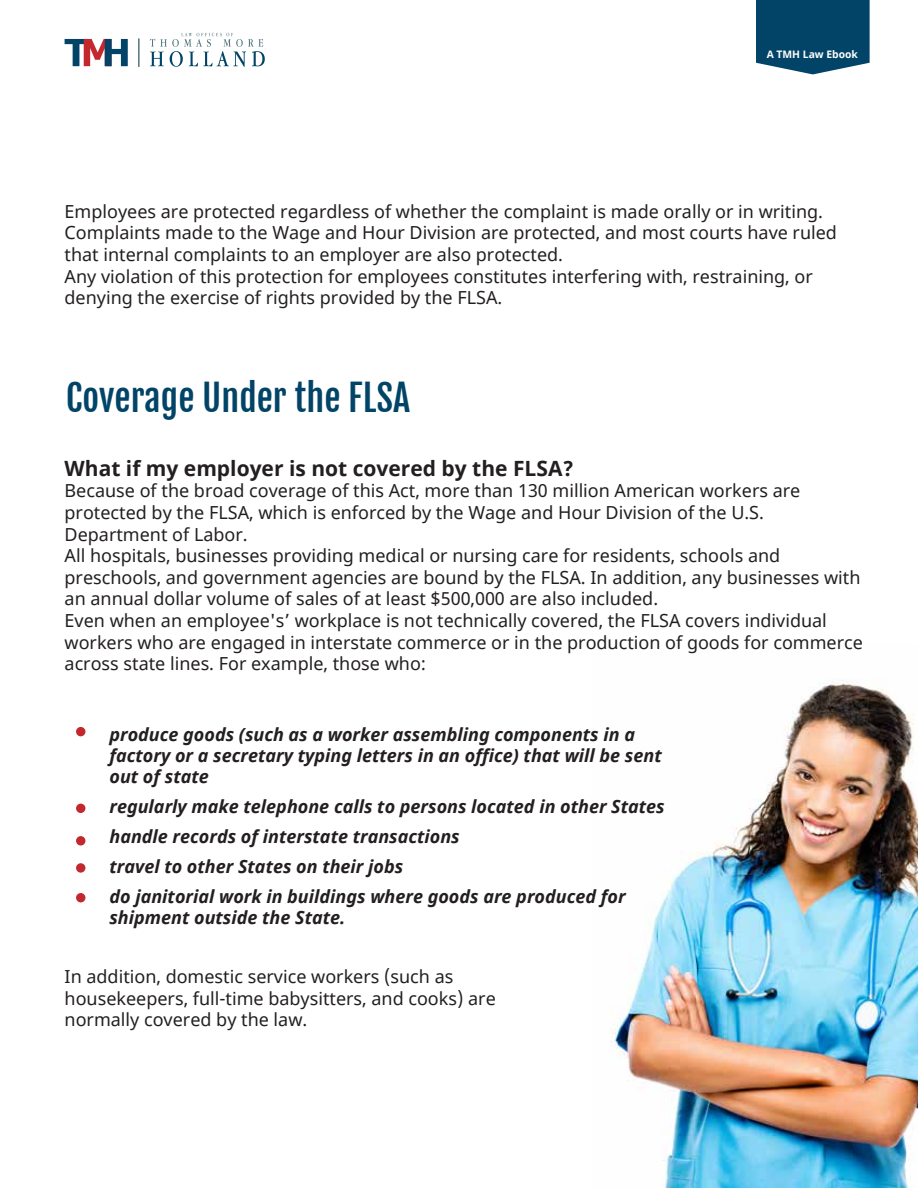
<style>
.page{position:relative;width:918px;height:1188px;background:#fff}
.page>*{position:absolute;margin:0;border:0;box-sizing:border-box;transform-origin:0 0}
.t1{font:36px "Fjalla One";color:#024467}
.t2{font:700 21px "Noto Sans";color:#231f20}
.t3{font:18px/21.6px "Noto Sans";color:#231f20}
.t4{font:italic 700 18px/30px "Noto Sans";color:#231f20}
.t5{font:700 10.35px "Noto Sans";color:#fff}
</style>
<div class="page">
<img style="left:610px;top:680px;width:308px;height:508px">
<svg style="left:65px;top:39px;width:63px;height:27px"></svg>
<hr style="left:138px;top:38px;width:2px;height:29px;background:#547783">
<svg style="left:150px;top:33px;width:115px;height:34px"></svg>
<svg style="left:756px;top:0;width:114px;height:74px;background:#145172"></svg>
<div style="left:76px;top:727px;width:9px;height:9px;background:#c2282d;border-radius:50%"></div>
<div style="left:76px;top:804px;width:9px;height:9px;background:#c2282d;border-radius:50%"></div>
<div style="left:76px;top:836px;width:9px;height:10px;background:#c2282d;border-radius:50%"></div>
<div style="left:76px;top:863px;width:9px;height:10px;background:#c2282d;border-radius:50%"></div>
<div style="left:76px;top:893px;width:9px;height:9px;background:#c2282d;border-radius:50%"></div>
<p class="t5" style="left:767px;top:47px;width:93px">A TMH Law Ebook</p>
<p class="t3" style="left:65px;top:201px;width:774px">Employees are protected regardless of whether the complaint is made orally or in writing.<br>Complaints made to the Wage and Hour Division are protected, and most courts have ruled that internal complaints to an employer are also protected.<br>Any violation of this protection for employees constitutes interfering with, restraining, or denying the exercise of rights provided by the FLSA.</p>
<h1 class="t1" style="left:66px;top:376px;width:346px">Coverage Under the FLSA</h1>
<p class="t2" style="left:65px;top:453px;width:511px">What if my employer is not covered by the FLSA?</p>
<p class="t3" style="left:65px;top:481px;width:800px">Because of the broad coverage of this Act, more than 130 million American workers are protected by the FLSA, which is enforced by the Wage and Hour Division of the U.S.<br>Department of Labor.<br>All hospitals, businesses providing medical or nursing care for residents, schools and preschools, and government agencies are bound by the FLSA. In addition, any businesses with an annual dollar volume of sales of at least $500,000 are also included.<br>Even when an employee's’ workplace is not technically covered, the FLSA covers individual workers who are engaged in interstate commerce or in the production of goods for commerce across state lines. For example, those who:</p>
<p class="t4" style="left:109px;top:723px;width:554px;line-height:21px">produce goods (such as a worker assembling components in a factory or a secretary typing letters in an office) that will be sent out of state</p>
<p class="t4" style="left:109px;top:791px;width:557px">regularly make telephone calls to persons located in other States handle records of interstate transactions<br>travel to other States on their jobs<br>do janitorial work in buildings where goods are produced for</p>
<p class="t4" style="left:109px;top:902px;width:237px">shipment outside the State.</p>
<p class="t3" style="left:65px;top:967px;width:433px">In addition, domestic service workers (such as housekeepers, full-time babysitters, and cooks) are normally covered by the law.</p>
</div>
